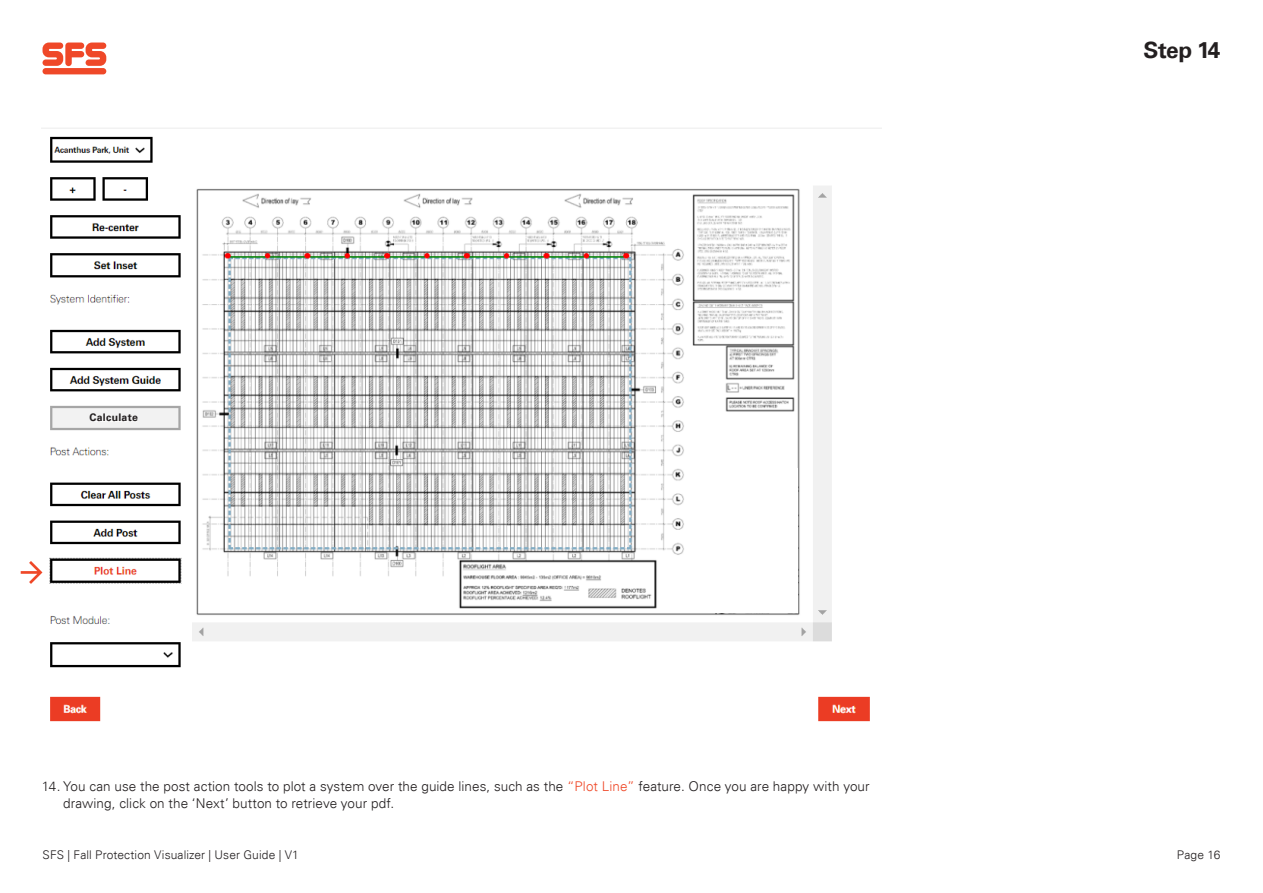
<style>
.page{position:relative;width:1263px;height:893px;background:#fff}
.page>*{position:absolute;margin:0;border:0;box-sizing:border-box;transform-origin:0 0}
.A4_Lead{font:700 22.5px "Univers";letter-spacing:-.025em;color:#231f20}
.t1{font:300 13.5px/17px "Univers";letter-spacing:.005em;color:#231f20}
.t2{font:300 12px "Univers";letter-spacing:.01em;color:#231f20}
.A4_Body_text{font:700 10.5px "Univers";letter-spacing:.025em;color:#231f20}
.s1{color:#ef4828}
</style>
<div class="page">
<svg style="left:43px;top:43px;width:63px;height:23px"></svg>
<div style="left:42px;top:68px;width:64px;height:6px;background:#ef4828;border-radius:3px"></div>
<img style="left:42px;top:128px;width:840px;height:594px">
<svg style="left:21px;top:561px;width:21px;height:23px"></svg>
<div style="left:71px;top:412px;width:85px;height:9px;background:#f2f2f2"></div>
<div style="left:708px;top:468px;width:89px;height:144px;background:#fff"></div>
<p class="A4_Body_text" style="left:89px;top:411px;width:50px">Calculate</p>
<p class="t1" style="left:63px;top:778px;width:808px;text-indent:-21px">14. You can use the post action tools to plot a system over the guide lines, such as the <span class="s1">“Plot Line”</span> feature. Once you are happy with your drawing, click on the ‘Next’ button to retrieve your pdf.</p>
<p class="A4_Lead" style="left:1144px;top:37px;width:78px">Step 14</p>
<p class="t2" style="left:43px;top:848px;width:258px">SFS | Fall Protection Visualizer | User Guide | V1</p>
<p class="t2" style="left:1177px;top:848px;width:45px">Page 16</p>
</div>
